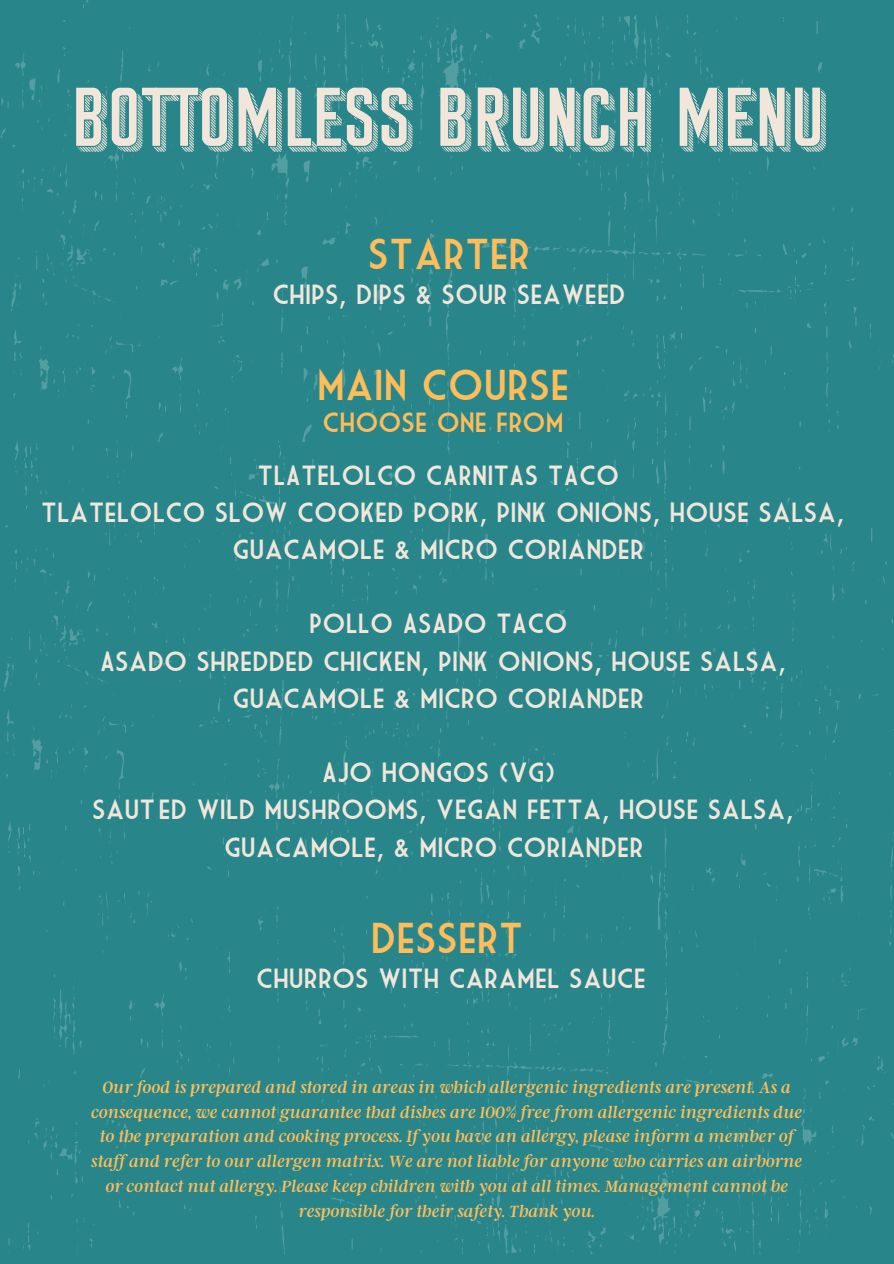
<style>
.page{position:relative;width:894px;height:1264px;background:#fff}
.page>*{position:absolute;margin:0;border:0;box-sizing:border-box;transform-origin:0 0}
.t1{font:91.65px "Sunset Boulevard";color:#f2e6da}
.t2{font:42px "Market Deco";color:#ffbd59}
.t3{font:27px/37.2px "Market Deco";color:#f2e6da;text-align:center}
.t4{font:27px "Market Deco";color:#ffbd59}
.t5{font:italic 18px/24.8px "Argent CF";color:#ffbd59;text-align:center}
</style>
<div class="page">
<div style="left:0;top:0;width:893px;height:1263px;background:#28868b"></div>
<h1 class="t1" style="left:72px;top:75px;width:756px">BOTTOMLESS BRUNCH MENU</h1>
<h2 class="t2" style="left:368px;top:230px;width:164px">STARTER</h2>
<h3 class="t3" style="left:272px;top:275px;width:355px">CHIPS, DIPS &amp; SOUR SEAWEED</h3>
<h2 class="t2" style="left:317px;top:362px;width:253px">MAIN COURSE</h2>
<h3 class="t4" style="left:322px;top:407px;width:242px">CHOOSE ONE FROM</h3>
<h3 class="t3" style="left:41px;top:456px;width:804px">TLATELOLCO CARNITAS TACO<br>TLATELOLCO SLOW COOKED PORK, PINK ONIONS, HOUSE SALSA,<br>GUACAMOLE &amp; MICRO CORIANDER</h3>
<h3 class="t3" style="left:100px;top:605px;width:687px">POLLO ASADO TACO<br>ASADO SHREDDED CHICKEN, PINK ONIONS, HOUSE SALSA,<br>GUACAMOLE &amp; MICRO CORIANDER</h3>
<h3 class="t3" style="left:322px;top:753px;width:235px">AJO HONGOS (VG)</h3>
<h3 class="t3" style="left:92px;top:790px;width:702px">SAUTÉED WILD MUSHROOMS, VEGAN FETTA, HOUSE SALSA,</h3>
<h3 class="t3" style="left:224px;top:828px;width:421px">GUACAMOLE, &amp; MICRO CORIANDER</h3>
<h2 class="t2" style="left:371px;top:915px;width:154px">DESSERT</h2>
<h3 class="t3" style="left:256px;top:959px;width:391px">CHURROS WITH CARAMEL SAUCE</h3>
<p class="t5" style="left:91px;top:1073px;width:712px">Our food is prepared and stored in areas in which allergenic ingredients are present. As a consequence, we cannot guarantee that dishes are 100% free from allergenic ingredients due to the preparation and cooking process. If you have an allergy, please inform a member of staf and refer to our allergen matrix. We are not liable for anyone who carries an airborne or contact nut allergy. Please keep children with you at all times. Management cannot be responsible for their safety. Thank you.</p>
</div>
